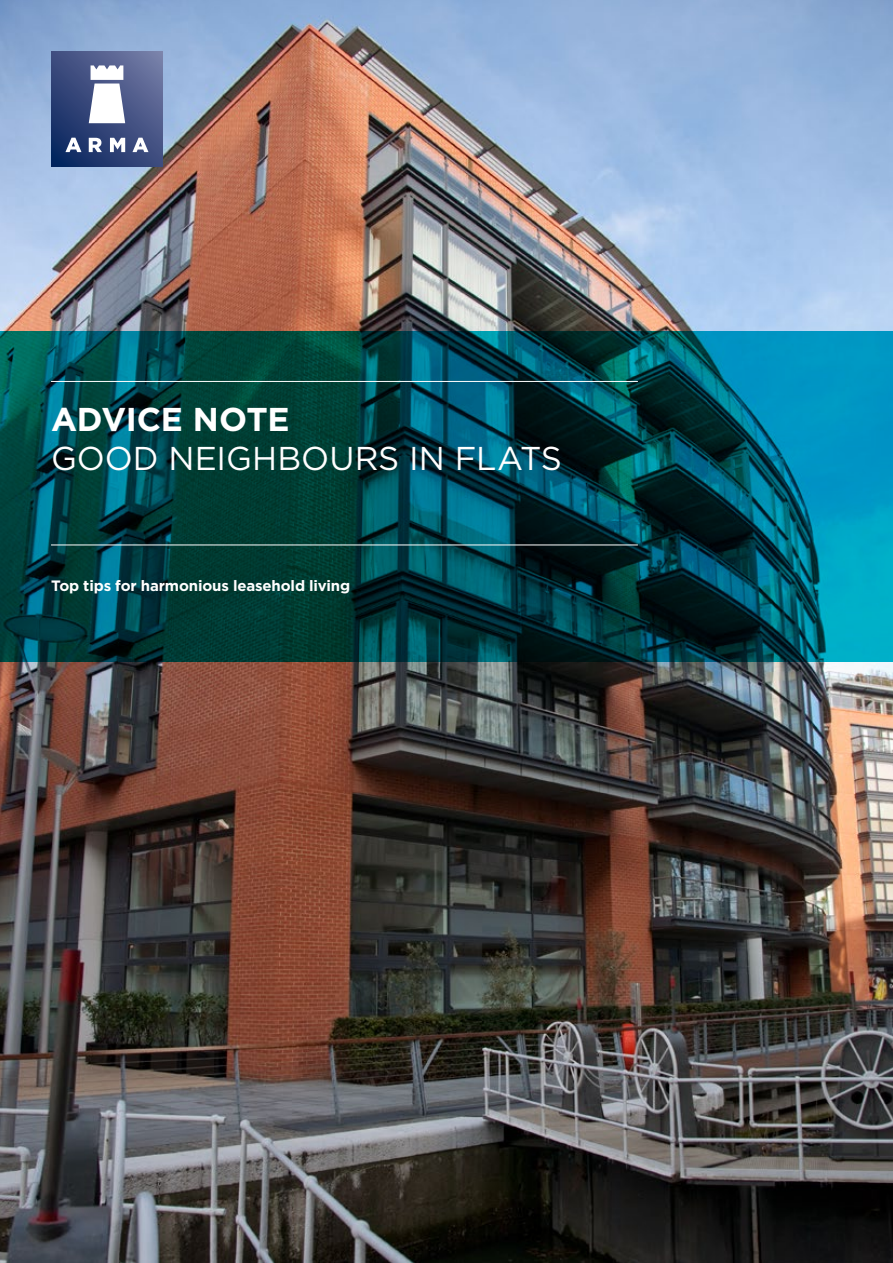
<style>
.page{position:relative;width:893px;height:1263px;background:#fff}
.page>*{position:absolute;margin:0;border:0;box-sizing:border-box;transform-origin:0 0}
.t1{font:33px "Gotham";color:#fff}
.t2{font:700 33px "Gotham";letter-spacing:-.01em;color:#fff}
.t3{font:700 15px "Gotham";letter-spacing:-.01em;color:#fff}
</style>
<div class="page">
<img style="left:0;top:0;width:893px;height:1263px">
<svg style="left:0;top:332px;width:893px;height:330px;background:#004c55"></svg>
<hr style="left:51px;top:381px;width:587px;height:1px;background:#fff">
<hr style="left:51px;top:545px;width:587px;height:1px;background:#fff">
<svg style="left:51px;top:51px;width:112px;height:116px;background:#3e4e80"></svg>
<svg style="left:65px;top:65px;width:83px;height:87px"></svg>
<h1 class="t2" style="left:51px;top:397px;width:240px">ADVICE NOTE</h1>
<h1 class="t1" style="left:51px;top:437px;width:512px">GOOD NEIGHBOURS IN FLATS</h1>
<p class="t3" style="left:51px;top:576px;width:301px">Top tips for harmonious leasehold living</p>
</div>
